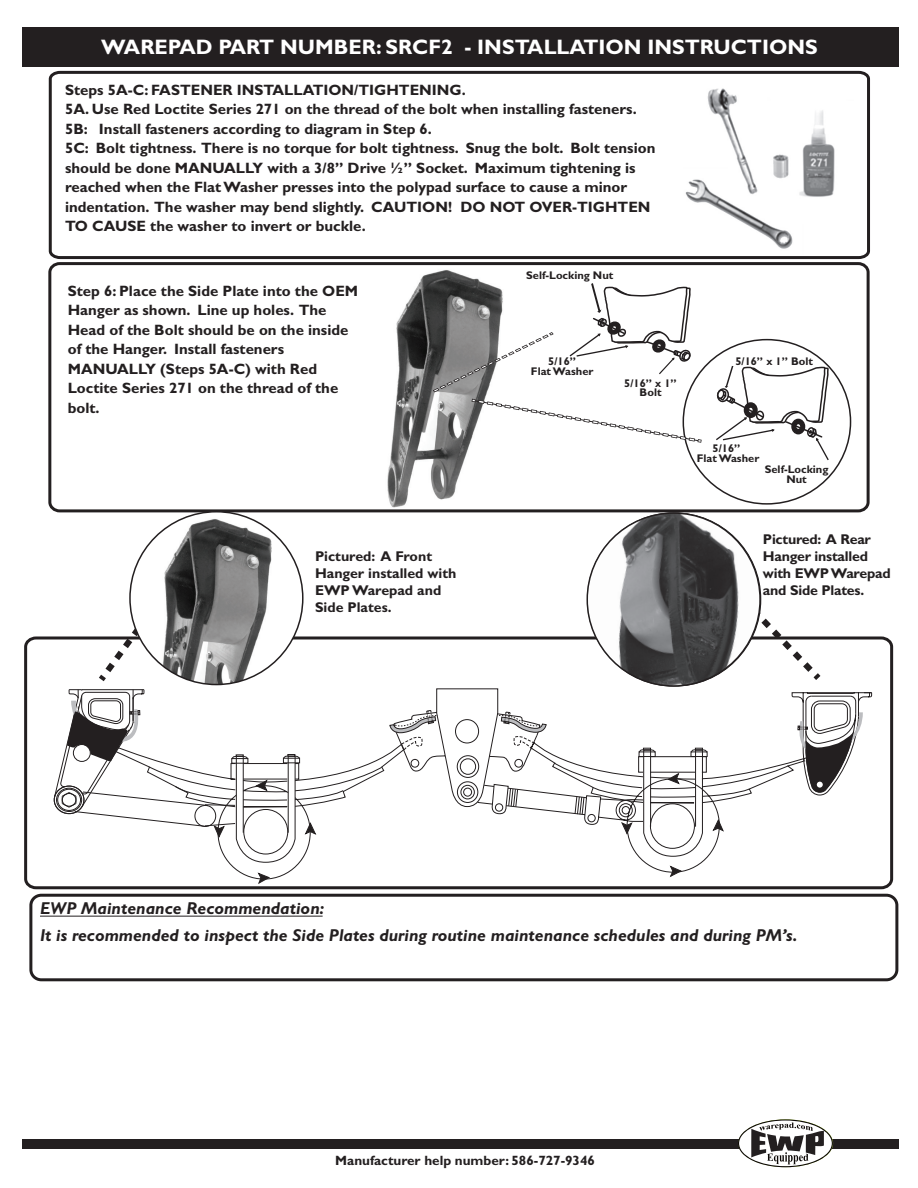
<style>
.page{position:relative;width:918px;height:1188px;background:#fff}
.page>*{position:absolute;margin:0;border:0;box-sizing:border-box;transform-origin:0 0}
.t1{font:700 21px "Gill Sans Std";color:#fff}
.t2{font:italic 700 17.25px/27px "Gill Sans Std";color:#231f20}
.t3{font:700 15px/19.5px "Gill Sans Std";color:#231f20}
.t4{font:700 14.25px/17px "Gill Sans Std";letter-spacing:-.015em;color:#231f20}
.t5{font:700 13.5px "Gill Sans Std";color:#231f20}
.t6{font:700 11.1px/9.8px "Gill Sans Std";color:#231f20;text-align:center}
</style>
<div class="page">
<img style="left:387px;top:270px;width:116px;height:238px">
<div style="left:29px;top:894px;width:869px;height:87px;border:3px solid #231f20;border-radius:10px"></div>
<hr style="left:40px;top:916px;width:283px;height:1px;background:#231f20">
<div style="left:48px;top:262px;width:822px;height:250px;border:3px solid #231f20;border-radius:9px"></div>
<div style="left:22px;top:28px;width:876px;height:39px;background:#231f20"></div>
<div style="left:22px;top:1139px;width:876px;height:10px;background:#231f20"></div>
<svg style="left:24px;top:635px;width:870px;height:255px"></svg>
<svg style="left:738px;top:1119px;width:95px;height:48px"></svg>
<svg style="left:690px;top:538px;width:137px;height:148px"></svg>
<svg style="left:48px;top:70px;width:822px;height:190px"></svg>
<svg style="left:716px;top:354px;width:113px;height:106px"></svg>
<svg style="left:472px;top:399px;width:230px;height:44px"></svg>
<svg style="left:433px;top:332px;width:121px;height:60px"></svg>
<svg style="left:439px;top:688px;width:366px;height:119px"></svg>
<svg style="left:570px;top:283px;width:121px;height:91px"></svg>
<svg style="left:477px;top:692px;width:395px;height:186px"></svg>
<div style="left:816px;top:781px;width:8px;height:7px;background:#fff;border-radius:50%"></div>
<div style="left:815px;top:780px;width:9px;height:9px;border:2px solid #231f20;border-radius:50%"></div>
<img style="left:587px;top:513px;width:173px;height:173px;border-radius:86px">
<svg style="left:54px;top:515px;width:385px;height:370px"></svg>
<h1 class="t1" style="left:101px;top:35px;width:718px">WAREPAD PART NUMBER: SRCF2 - INSTALLATION INSTRUCTIONS</h1>
<p class="t3" style="left:65px;top:80px;width:592px">Steps 5A-C: FASTENER INSTALLATION/TIGHTENING.<br>5A. Use Red Loctite Series 271 on the thread of the bolt when installing fasteners.<br>5B: Install fasteners according to diagram in Step 6.<br>5C: Bolt tightness. There is no torque for bolt tightness. Snug the bolt. Bolt tension should be done MANUALLY with a 3/8” Drive ½” Socket. Maximum tightening is reached when the Flat Washer presses into the polypad surface to cause a minor indentation. The washer may bend slightly. CAUTION! DO NOT OVER-TIGHTEN TO CAUSE the washer to invert or buckle.</p>
<p class="t3" style="left:68px;top:281px;width:292px">Step 6: Place the Side Plate into the OEM<br>Hanger as shown. Line up holes. The<br>Head of the Bolt should be on the inside of the Hanger. Install fasteners<br>MANUALLY (Steps 5A-C) with Red<br>Loctite Series 271 on the thread of the bolt.</p>
<p class="t4" style="left:315px;top:548px;width:143px">Pictured: A Front<br>Hanger installed with<br>EWP Warepad and<br>Side Plates.</p>
<p class="t6" style="left:526px;top:270px;width:89px">Self-Locking Nut</p>
<p class="t6" style="left:531px;top:356px;width:64px">5/16”<br>Flat Washer</p>
<p class="t6" style="left:624px;top:378px;width:54px">5/16” x 1”<br>Bolt</p>
<p class="t6" style="left:735px;top:356px;width:79px">5/16” x 1” Bolt</p>
<p class="t6" style="left:697px;top:444px;width:64px">5/16”<br>Flat Washer</p>
<p class="t6" style="left:765px;top:465px;width:65px">Self-Locking<br>Nut</p>
<p class="t4" style="left:763px;top:531px;width:129px">Pictured: A Rear<br>Hanger installed with EWP Warepad and Side Plates.</p>
<p class="t2" style="left:40px;top:895px;width:759px">EWP Maintenance Recommendation:<br>It is recommended to inspect the Side Plates during routine maintenance schedules and during PM’s.</p>
<p class="t5" style="left:335px;top:1152px;width:261px">Manufacturer help number: 586-727-9346</p>
</div>
